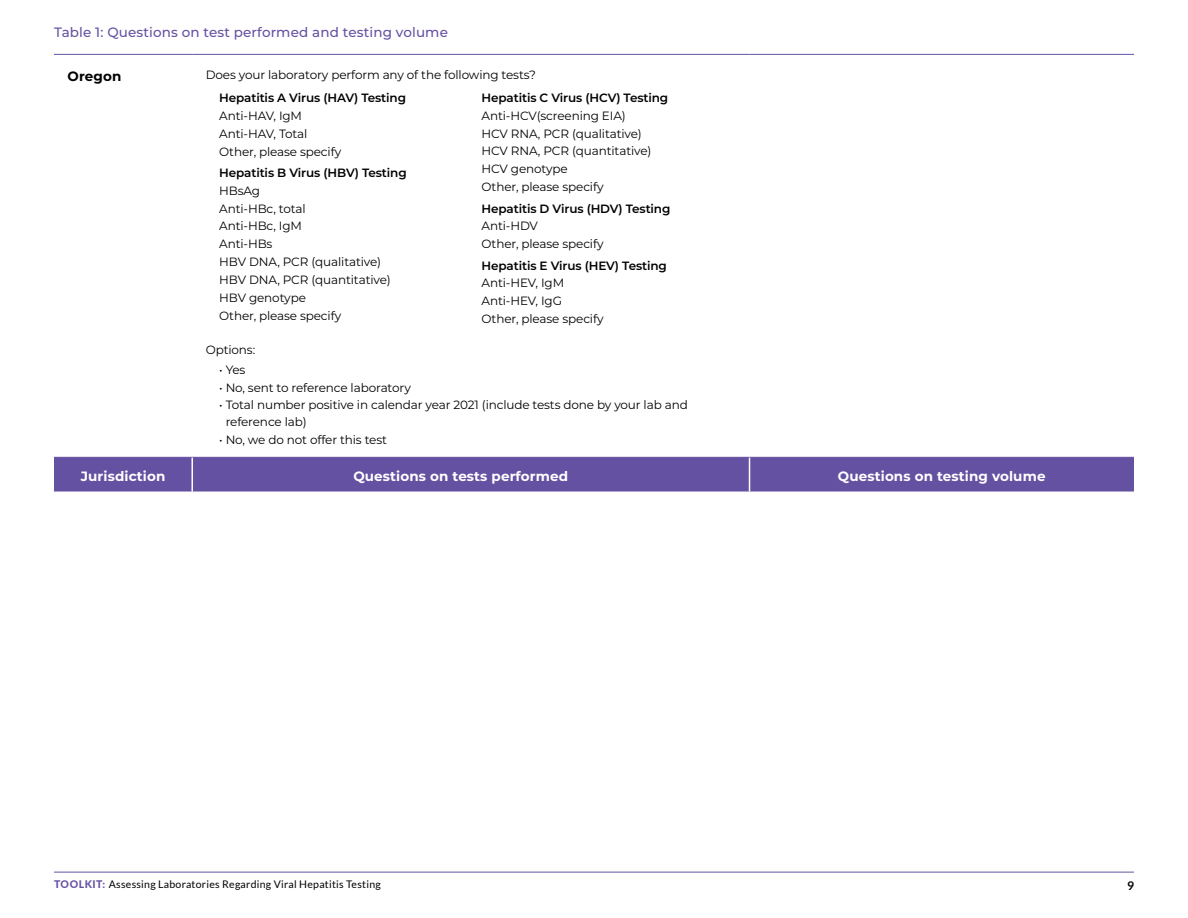
<style>
.page{position:relative;width:1188px;height:918px;background:#fff}
.page>*{position:absolute;margin:0;border:0;box-sizing:border-box;transform-origin:0 0}
.t1{font:700 13.5px "Montserrat";letter-spacing:.01em;color:#fff}
.t2{font:500 13.5px "Montserrat";letter-spacing:.01em;color:#6551a2}
.t3{font:700 13.5px "Montserrat";letter-spacing:.01em;color:#000}
.t4{font:12px/17.9px "Montserrat";letter-spacing:-.01em;color:#000}
.t5{font:600 12px "Montserrat";letter-spacing:-.01em;color:#000}
.t6{font:700 12px "Lato";color:#000}
.t7{font:10.5px "Lato";letter-spacing:.025em;color:#000}
.s1{font-weight:800;color:#6551a2}
</style>
<div class="page">
<div style="left:54px;top:458px;width:1080px;height:34px;background:#6551a2"></div>
<hr style="left:54px;top:54px;width:138px;height:1px;background:#6551a2">
<hr style="left:192px;top:54px;width:558px;height:1px;background:#6551a2">
<hr style="left:750px;top:54px;width:384px;height:1px;background:#6551a2">
<hr style="left:54px;top:457px;width:138px;height:1px;background:#6551a2">
<hr style="left:192px;top:457px;width:558px;height:1px;background:#6551a2">
<hr style="left:750px;top:457px;width:384px;height:1px;background:#6551a2">
<hr style="left:191px;top:458px;width:2px;height:34px;background:#fff">
<hr style="left:749px;top:458px;width:1px;height:34px;background:#fff">
<hr style="left:54px;top:872px;width:1080px;height:1px;background:#6551a2">
<p class="t2" style="left:54px;top:22px;width:396px">Table 1: Questions on test performed and testing volume</p>
<p class="t3" style="left:68px;top:66px;width:55px">Oregon</p>
<p class="t4" style="left:206px;top:66px;width:332px">Does your laboratory perform any of the following tests?</p>
<p class="t5" style="left:219px;top:89px;width:188px">Hepatitis A Virus (HAV) Testing</p>
<p class="t4" style="left:219px;top:106px;width:124px">Anti-HAV, IgM<br>Anti-HAV, Total<br>Other, please specify</p>
<p class="t5" style="left:219px;top:164px;width:189px">Hepatitis B Virus (HBV) Testing</p>
<p class="t4" style="left:219px;top:181px;width:173px">HBsAg<br>Anti-HBc, total<br>Anti-HBc, IgM<br>Anti-HBs<br>HBV DNA, PCR (qualitative)<br>HBV DNA, PCR (quantitative)<br>HBV genotype<br>Other, please specify</p>
<p class="t5" style="left:482px;top:89px;width:188px">Hepatitis C Virus (HCV) Testing</p>
<p class="t4" style="left:482px;top:106px;width:171px">Anti-HCV(screening EIA)<br>HCV RNA, PCR (qualitative)<br>HCV RNA, PCR (quantitative)<br>HCV genotype<br>Other, please specify</p>
<p class="t5" style="left:482px;top:200px;width:190px">Hepatitis D Virus (HDV) Testing</p>
<p class="t4" style="left:482px;top:217px;width:124px">Anti-HDV<br>Other, please specify</p>
<p class="t5" style="left:482px;top:257px;width:187px">Hepatitis E Virus (HEV) Testing</p>
<p class="t4" style="left:482px;top:274px;width:124px">Anti-HEV, IgM<br>Anti-HEV, IgG<br>Other, please specify</p>
<p class="t4" style="left:206px;top:340px;width:51px">Options:</p>
<p class="t4" style="left:219px;top:360px;width:28px">• Yes</p>
<p class="t4" style="left:219px;top:378px;width:193px">• No, sent to reference laboratory</p>
<p class="t4" style="left:226px;top:396px;width:464px;line-height:16.5px;text-indent:-6px">• Total number positive in calendar year 2021 (include tests done by your lab and reference lab)</p>
<p class="t4" style="left:219px;top:430px;width:169px">• No, we do not offer this test</p>
<p class="t1" style="left:81px;top:466px;width:86px">Jurisdiction</p>
<p class="t1" style="left:353px;top:466px;width:216px">Questions on tests performed</p>
<p class="t1" style="left:838px;top:466px;width:209px">Questions on testing volume</p>
<p class="t7" style="left:54px;top:879px;width:328px"><span class="s1">TOOLKIT:</span> Assessing Laboratories Regarding Viral Hepatitis Testing</p>
<p class="t6" style="left:1127px;top:879px;width:8px">9</p>
</div>
